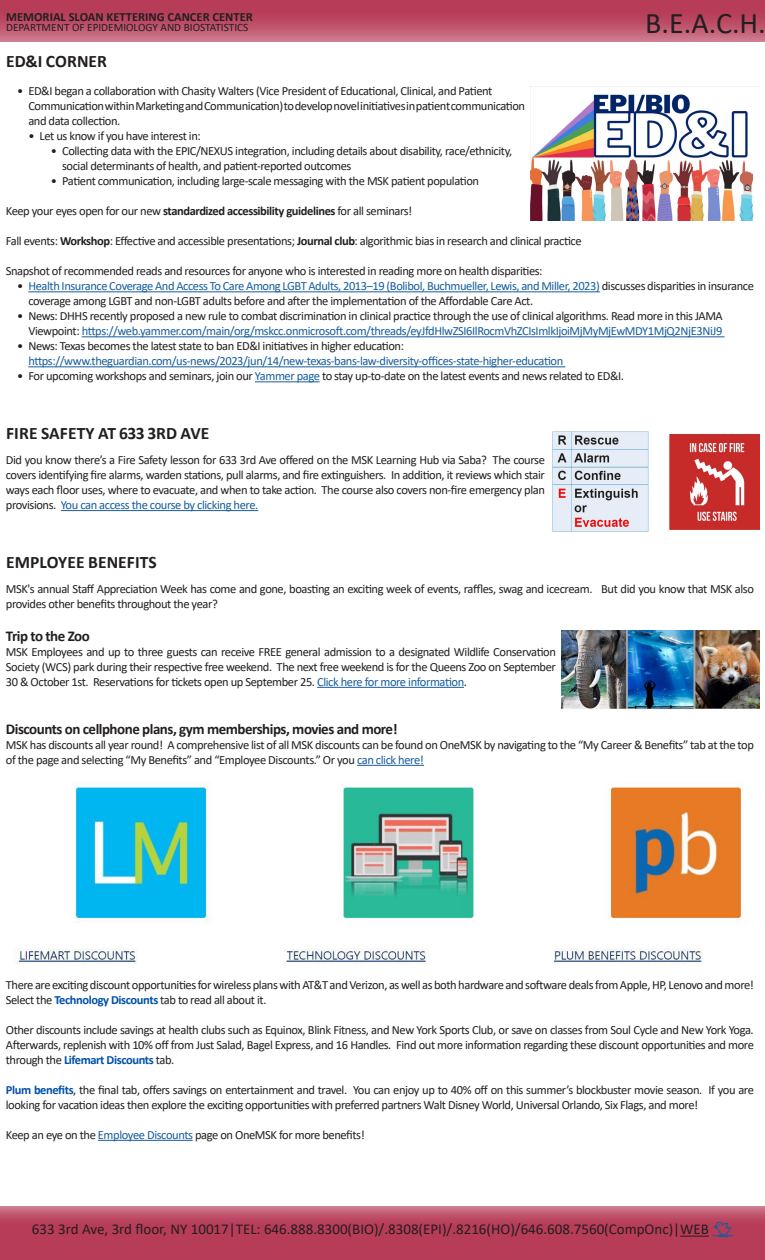
<style>
.page{position:relative;width:765px;height:1260px;background:#fff}
.page>*{position:absolute;margin:0;border:0;box-sizing:border-box;transform-origin:0 0}
.t1{font:30px "Calibri";color:#231f20}
.MAIN_Bar_Headline{font:700 17.5px "Calibri";letter-spacing:.005em;color:#231f20}
.t2{font:15px "Calibri";color:#231f20}
.MAIN_Bar_Headline-2{font:700 15px "Calibri";letter-spacing:-.035em;color:#231f20}
.MAIN_Bar_Headline-3{font:12.5px/15px "Calibri";letter-spacing:-.035em;color:#231f20}
.MAIN_Bar_Headline-4{font:12.5px "Calibri";letter-spacing:-.035em;color:#175d9e}
.t3{font:700 12.5px "Calibri";color:#231f20}
.t4{font:11.25px "Calibri";color:#231f20}
.s1{font-weight:700}
.s2{color:#231f20}
.s3{color:#175d9e}
.s4{font-weight:700;color:#0050a7}
</style>
<div class="page">
<svg style="left:0;top:1206px;width:765px;height:54px;background:#ba4660"></svg>
<img style="left:562px;top:630px;width:198px;height:80px">
<img style="left:14px;top:782px;width:729px;height:183px">
<div style="left:0;top:0;width:765px;height:42px;background:linear-gradient(to bottom,#b12c4a,#cb7287)"></div>
<hr style="left:28px;top:291px;width:572px;height:1px;background:#175d9e">
<hr style="left:82px;top:336px;width:643px;height:1px;background:#175d9e">
<hr style="left:28px;top:366px;width:537px;height:1px;background:#175d9e">
<hr style="left:255px;top:381px;width:65px;height:1px;background:#175d9e">
<hr style="left:61px;top:510px;width:197px;height:1px;background:#175d9e">
<hr style="left:317px;top:687px;width:147px;height:1px;background:#175d9e">
<hr style="left:357px;top:765px;width:67px;height:1px;background:#175d9e">
<hr style="left:98px;top:1140px;width:95px;height:1px;background:#175d9e">
<img style="left:531px;top:86px;width:228px;height:135px">
<img style="left:552px;top:431px;width:208px;height:101px">
<svg style="left:680px;top:1222px;width:53px;height:16px"></svg>
<p class="t3" style="left:6px;top:8px;width:248px">MEMORIAL SLOAN KETTERING CANCER CENTER</p>
<p class="t4" style="left:6px;top:20px;width:244px">DEPARTMENT OF EPIDEMIOLOGY AND BIOSTATISTICS</p>
<p class="t1" style="left:645px;top:2px;width:122px">B.E.A.C.H.</p>
<p class="MAIN_Bar_Headline" style="left:6px;top:48px;width:102px">ED&amp;I CORNER</p>
<p class="MAIN_Bar_Headline-3" style="left:28px;top:83px;width:498px;text-indent:-11px">• ED&amp;I began a collaboration with Chasity Walters (Vice President of Educational, Clinical, and Patient<br>CommunicationwithinMarketingandCommunication)todevelopnovelinitiativesinpatientcommunication</p>
<p class="MAIN_Bar_Headline-3" style="left:28px;top:113px;width:94px">and data collection.</p>
<p class="MAIN_Bar_Headline-3" style="left:28px;top:128px;width:174px">• Let us know if you have interest in:</p>
<p class="MAIN_Bar_Headline-3" style="left:62px;top:143px;width:452px;text-indent:-11px">• Collecting data with the EPIC/NEXUS integration, including details about disability, race/ethnicity, social determinants of health, and patient-reported outcomes</p>
<p class="MAIN_Bar_Headline-3" style="left:51px;top:173px;width:430px">• Patient communication, including large-scale messaging with the MSK patient population</p>
<p class="MAIN_Bar_Headline-3" style="left:6px;top:203px;width:408px">Keep your eyes open for our new <span class="s1">standardized accessibility guidelines</span> for all seminars!</p>
<p class="MAIN_Bar_Headline-3" style="left:6px;top:233px;width:577px">Fall events: <span class="s1">Workshop</span>: Effective and accessible presentations; <span class="s1">Journal club</span>: algorithmic bias in research and clinical practice</p>
<p class="MAIN_Bar_Headline-3" style="left:6px;top:263px;width:538px">Snapshot of recommended reads and resources for anyone who is interested in reading more on health disparities:</p>
<p class="MAIN_Bar_Headline-4" style="left:17px;top:278px;width:738px"><span class="s2">•</span> Health Insurance Coverage And Access To Care Among LGBT Adults, 2013–19 (Bolibol, Buchmueller, Lewis, and Miller, 2023) <span class="s2">discusses disparities in insurance</span></p>
<p class="MAIN_Bar_Headline-3" style="left:28px;top:293px;width:506px">coverage among LGBT and non-LGBT adults before and after the implementation of the Affordable Care Act.</p>
<p class="MAIN_Bar_Headline-3" style="left:17px;top:308px;width:707px">• News: DHHS recently proposed a new rule to combat discrimination in clinical practice through the use of clinical algorithms. Read more in this JAMA</p>
<p class="MAIN_Bar_Headline-4" style="left:28px;top:323px;width:696px"><span class="s2">Viewpoint:</span> https://web.yammer.com/main/org/mskcc.onmicrosoft.com/threads/eyJfdHlwZSI6IlRocmVhZCIsImlkIjoiMjMyMjEwMDY1MjQ2NjE3NiJ9</p>
<p class="MAIN_Bar_Headline-3" style="left:17px;top:338px;width:388px">• News: Texas becomes the latest state to ban ED&amp;I initiatives in higher education:</p>
<p class="MAIN_Bar_Headline-4" style="left:28px;top:353px;width:536px">https://www.theguardian.com/us-news/2023/jun/14/new-texas-bans-law-diversity-offices-state-higher-education</p>
<p class="MAIN_Bar_Headline-3" style="left:17px;top:368px;width:608px">• For upcoming workshops and seminars, join our <span class="s3">Yammer page</span> to stay up-to-date on the latest events and news related to ED&amp;I.</p>
<p class="MAIN_Bar_Headline" style="left:6px;top:421px;width:205px">FIRE SAFETY AT 633 3RD AVE</p>
<p class="MAIN_Bar_Headline-3" style="left:6px;top:452px;width:541px;text-align:justify">Did you know there’s a Fire Safety lesson for 633 3rd Ave offered on the MSK Learning Hub via Saba? The course covers identifying fire alarms, warden stations, pull alarms, and fire extinguishers. In addition, it reviews which stair ways each floor uses, where to evacuate, and when to take action. The course also covers non-fire emergency plan provisions. <span class="s3">You can access the course by clicking here.</span></p>
<p class="MAIN_Bar_Headline" style="left:6px;top:550px;width:152px">EMPLOYEE BENEFITS</p>
<p class="MAIN_Bar_Headline-3" style="left:6px;top:581px;width:750px">MSK's annual Staff Appreciation Week has come and gone, boasting an exciting week of events, raffles, swag and icecream. But did you know that MSK also provides other benefits throughout the year?</p>
<p class="MAIN_Bar_Headline-2" style="left:6px;top:625px;width:86px">Trip to the Zoo</p>
<p class="MAIN_Bar_Headline-3" style="left:6px;top:644px;width:552px;text-align:justify">MSK Employees and up to three guests can receive FREE general admission to a designated Wildlife Conservation Society (WCS) park during their respective free weekend. The next free weekend is for the Queens Zoo on September 30 &amp; October 1st. Reservations for tickets open up September 25. <span class="s3">Click here for more information</span>.</p>
<p class="MAIN_Bar_Headline-2" style="left:6px;top:718px;width:393px">Discounts on cellphone plans, gym memberships, movies and more!</p>
<p class="MAIN_Bar_Headline-3" style="left:6px;top:737px;width:750px">MSK has discounts all year round! A comprehensive list of all MSK discounts can be found on OneMSK by navigating to the “My Career &amp; Benefits” tab at the top of the page and selecting “My Benefits” and “Employee Discounts.” Or you <span class="s3">can click here!</span></p>
<p class="MAIN_Bar_Headline-3" style="left:6px;top:977px;width:750px">There are exciting discount opportunities for wireless plans with AT&amp;T and Verizon, as well as both hardware and software deals from Apple, HP, Lenovo and more!<br>Select the <span class="s4">Technology Discounts</span> tab to read all about it.</p>
<p class="MAIN_Bar_Headline-3" style="left:6px;top:1022px;width:750px;text-align:justify">Other discounts include savings at health clubs such as Equinox, Blink Fitness, and New York Sports Club, or save on classes from Soul Cycle and New York Yoga.<br>Afterwards, replenish with 10% off from Just Salad, Bagel Express, and 16 Handles. Find out more information regarding these discount opportunities and more through the <span class="s4">Lifemart Discounts</span> tab.</p>
<p class="MAIN_Bar_Headline-3" style="left:6px;top:1082px;width:750px"><span class="s4">Plum benefits</span>, the final tab, offers savings on entertainment and travel. You can enjoy up to 40% off on this summer’s blockbuster movie season. If you are looking for vacation ideas then explore the exciting opportunities with preferred partners Walt Disney World, Universal Orlando, Six Flags, and more!</p>
<p class="MAIN_Bar_Headline-3" style="left:6px;top:1127px;width:360px">Keep an eye on the <span class="s3">Employee Discounts</span> page on OneMSK for more benefits!</p>
<p class="t2" style="left:32px;top:1219px;width:679px">633 3rd Ave, 3rd floor, NY 10017|TEL: 646.888.8300(BIO)/.8308(EPI)/.8216(HO)/646.608.7560(CompOnc)|WEB</p>
</div>
